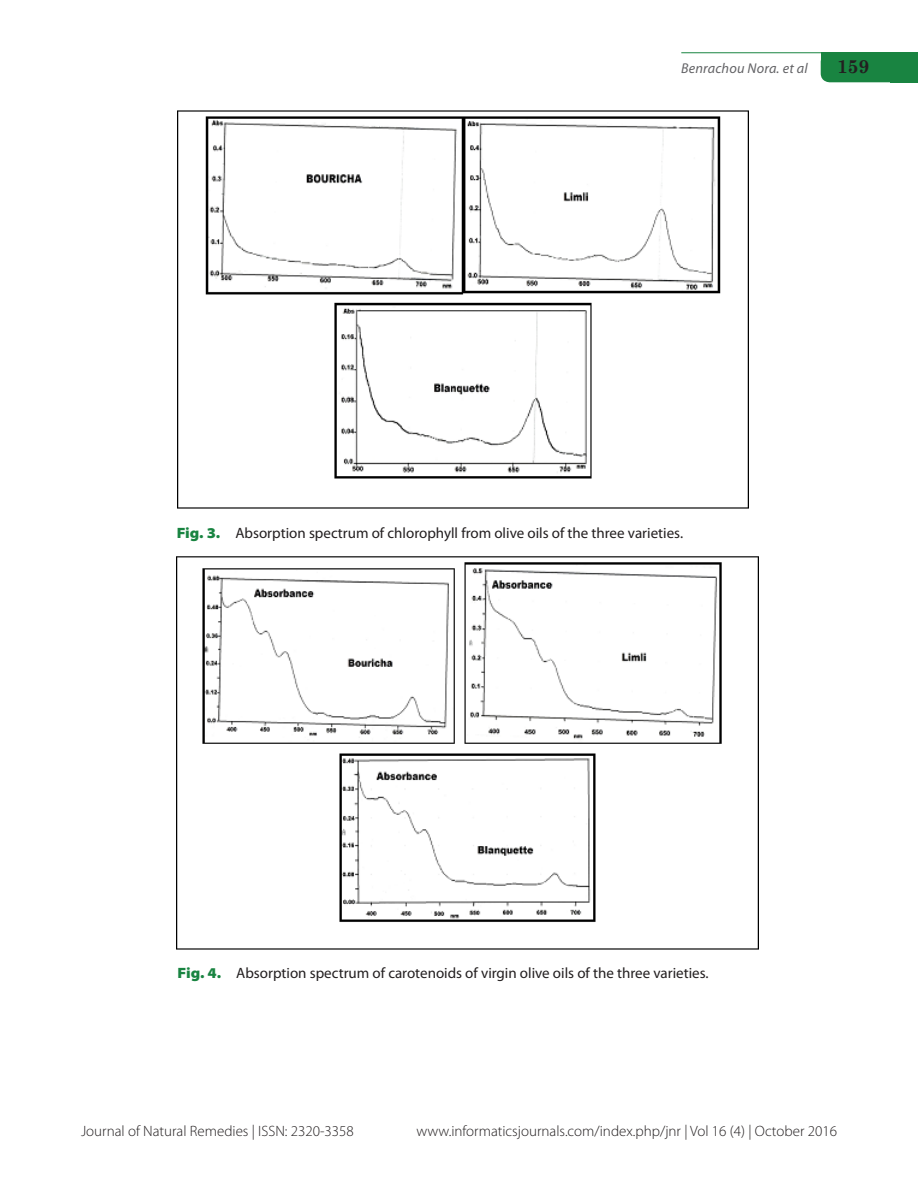
<style>
.page{position:relative;width:918px;height:1188px;background:#fff}
.page>*{position:absolute;margin:0;border:0;box-sizing:border-box;transform-origin:0 0}
.t1{font:700 18.75px "Century Schoolbook";color:#231f20}
.Fig_cap{font:15px "Myriad Pro";color:#231f20}
.t2{font:300 15px "Myriad Pro";color:#231f20}
.t3{font:italic 14.25px "Myriad Pro";letter-spacing:.015em;color:#636366}
.s1{font-weight:900;font-stretch:semi-expanded;color:#198441}
</style>
<div class="page">
<svg style="left:821px;top:67px;width:97px;height:15px"></svg>
<div style="left:821px;top:53px;width:97px;height:14px;background:#198441"></div>
<div style="left:890px;top:68px;width:28px;height:14px;background:#198441"></div>
<hr style="left:681px;top:52px;width:237px;height:1px;background:#198441">
<img style="left:177px;top:110px;width:571px;height:399px">
<img style="left:177px;top:556px;width:582px;height:394px">
<p class="t3" style="left:681px;top:60px;width:128px">Benrachou Nora. et al</p>
<p class="t1" style="left:837px;top:52px;width:34px">159</p>
<p class="Fig_cap" style="left:177px;top:525px;width:508px"><span class="s1">Fig. 3.</span> Absorption spectrum of chlorophyll from olive oils of the three varieties.</p>
<p class="Fig_cap" style="left:178px;top:965px;width:533px"><span class="s1">Fig. 4.</span> Absorption spectrum of carotenoids of virgin olive oils of the three varieties.</p>
<p class="t2" style="left:81px;top:1122px;width:274px">Journal of Natural Remedies | ISSN: 2320-3358</p>
<p class="t2" style="left:417px;top:1122px;width:422px">www.informaticsjournals.com/index.php/jnr | Vol 16 (4) | October 2016</p>
</div>
